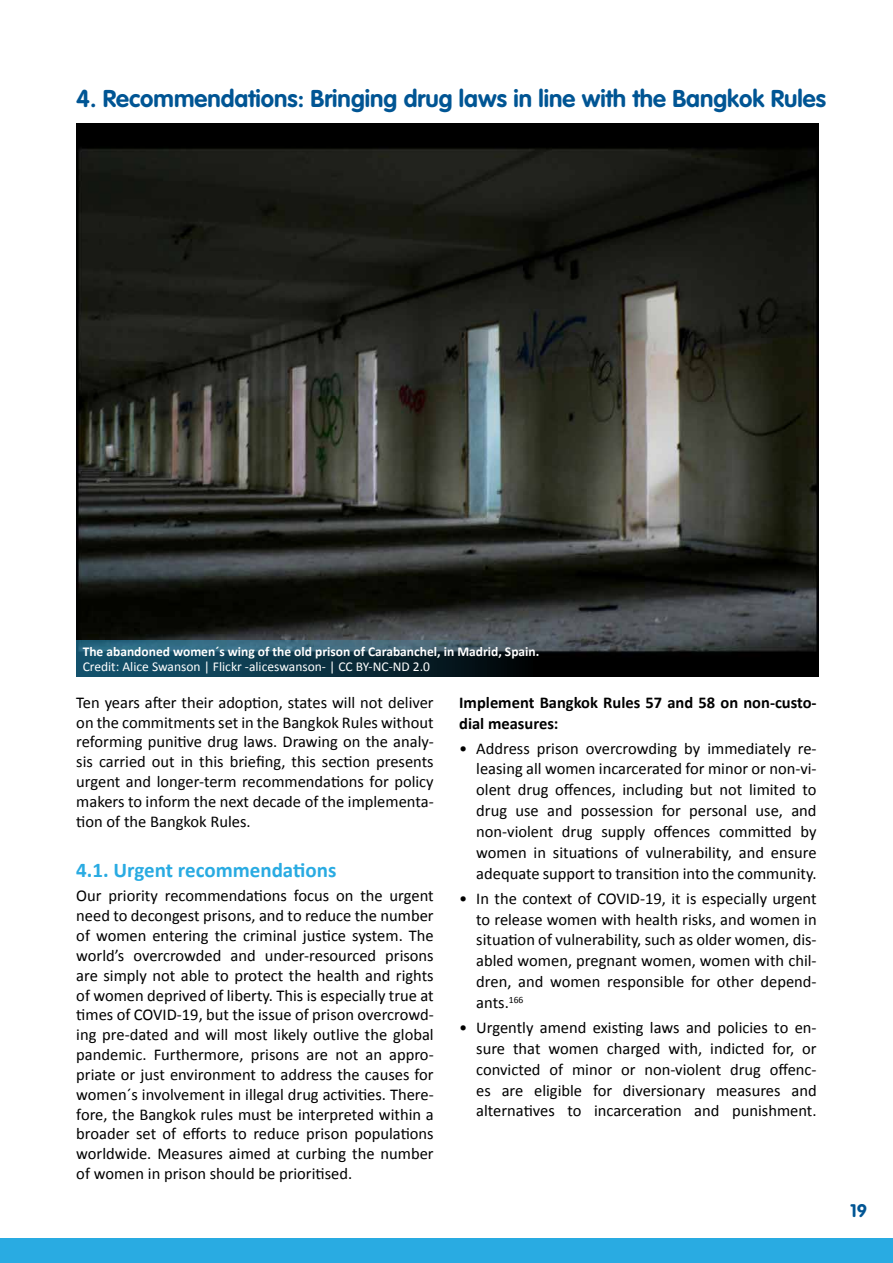
<style>
.page{position:relative;width:893px;height:1263px;background:#fff}
.page>*{position:absolute;margin:0;border:0;box-sizing:border-box;transform-origin:0 0}
.t1{font:700 24px "VAG Rounded LT Pro";color:#005594}
.t2{font:700 21px "Calibri";color:#29abe2}
.t3{font:700 18px "VAG Rounded LT Pro";color:#005594}
.t4{font:16.5px/19.8px "Calibri";color:#000;text-align:justify}
.t5{font:700 16.5px/20.9px "Calibri";color:#000}
.t6{font:700 13.5px "Calibri";color:#fff}
.t7{font:13.5px "Calibri";color:#fff}
</style>
<div class="page">
<div style="left:0;top:1238px;width:893px;height:25px;background:#29abe2"></div>
<img style="left:76px;top:124px;width:742px;height:516px">
<svg style="left:76px;top:640px;width:742px;height:37px;background:#17303b"></svg>
<h1 class="t1" style="left:76px;top:83px;width:751px">4. Recommendations: Bringing drug laws in line with the Bangkok Rules</h1>
<p class="t6" style="left:83px;top:643px;width:458px">The abandoned women´s wing of the old prison of Carabanchel, in Madrid, Spain.</p>
<p class="t7" style="left:83px;top:658px;width:349px">Credit: Alice Swanson | Flickr -aliceswanson- | CC BY-NC-ND 2.0</p>
<p class="t4" style="left:76px;top:692px;width:359px">Ten years after their adoption, states will not deliver on the commitments set in the Bangkok Rules without reforming punitive drug laws. Drawing on the analy&shy;sis carried out in this briefing, this section presents urgent and longer-term recommendations for policy makers to inform the next decade of the implementa&shy;tion of the Bangkok Rules.</p>
<p class="t2" style="left:76px;top:857px;width:262px">4.1. Urgent recommendations</p>
<p class="t4" style="left:76px;top:886px;width:359px">Our priority recommendations focus on the urgent need to decongest prisons, and to reduce the number of women entering the criminal justice system. The world’s overcrowded and under-resourced prisons are simply not able to protect the health and rights of women deprived of liberty. This is especially true at times of COVID-19, but the issue of prison overcrowd&shy;ing pre-dated and will most likely outlive the global pandemic. Furthermore, prisons are not an appro&shy;priate or just environment to address the causes for women´s involvement in illegal drug activities. There&shy;fore, the Bangkok rules must be interpreted within a broader set of efforts to reduce prison populations worldwide. Measures aimed at curbing the number of women in prison should be prioritised.</p>
<p class="t5" style="left:459px;top:692px;width:359px">Implement Bangkok Rules 57 and 58 on non-custo&shy;dial measures:</p>
<p class="t4" style="left:476px;top:738px;width:342px;line-height:20.9px;text-indent:-17px">• Address prison overcrowding by immediately re&shy;leasing all women incarcerated for minor or non-vi&shy;olent drug offences, including but not limited to drug use and possession for personal use, and non-violent drug supply offences committed by women in situations of vulnerability, and ensure adequate support to transition into the community.</p>
<p class="t4" style="left:476px;top:888px;width:342px;line-height:20.9px;text-indent:-17px">• In the context of COVID-19, it is especially urgent to release women with health risks, and women in situation of vulnerability, such as older women, dis&shy;abled women, pregnant women, women with chil&shy;dren, and women responsible for other depend&shy;ants.<sup>166</sup></p>
<p class="t4" style="left:476px;top:1017px;width:342px;line-height:20.9px;text-indent:-17px">• Urgently amend existing laws and policies to en&shy;sure that women charged with, indicted for, or convicted of minor or non-violent drug offenc&shy;es are eligible for diversionary measures and alternatives to incarceration and punishment.</p>
<p class="t3" style="left:850px;top:1199px;width:18px">19</p>
</div>
